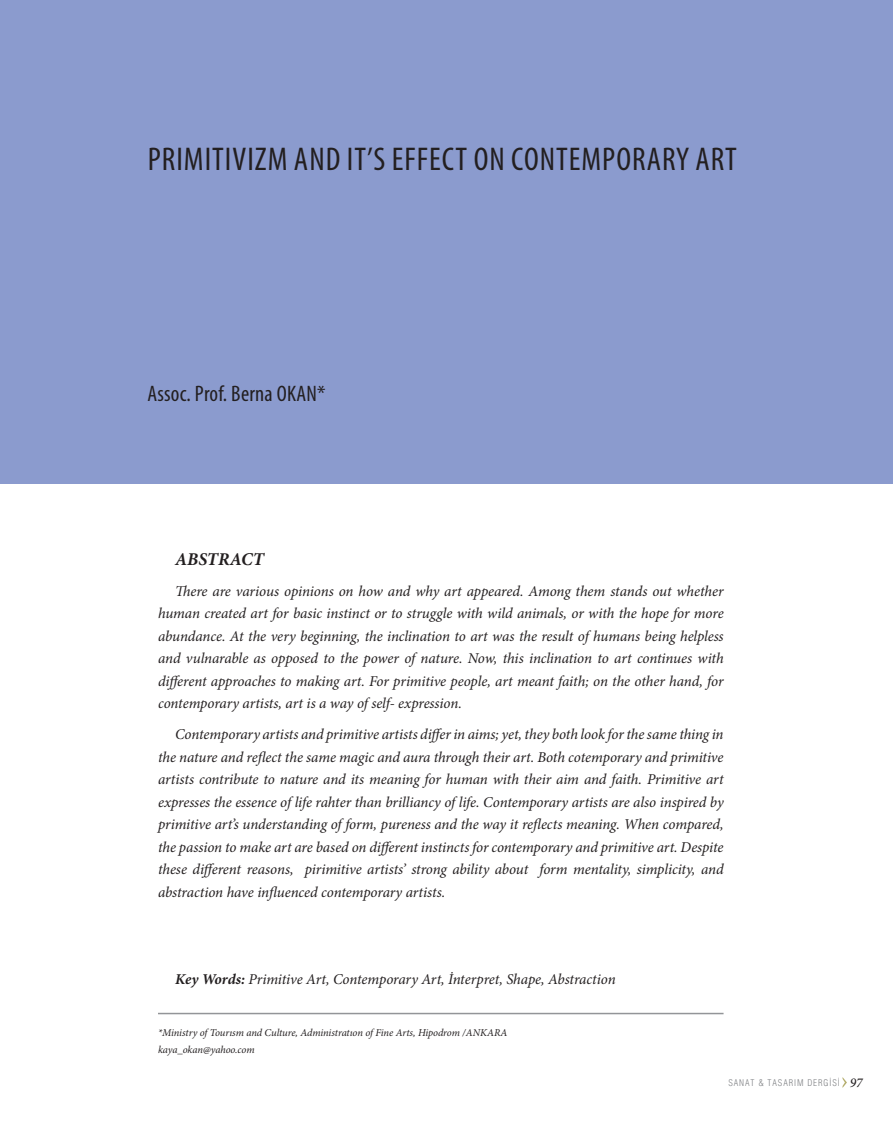
<style>
.page{position:relative;width:893px;height:1127px;background:#fff}
.page>*{position:absolute;margin:0;border:0;box-sizing:border-box;transform-origin:0 0}
.t1{font:condensed 33px "Myriad Pro";letter-spacing:.03em;color:#231f20}
.t2{font:condensed 22.5px "Myriad Pro";letter-spacing:.01em;color:#231f20}
.t3{font:italic 700 18px "Minion Pro";color:#231f20}
.t4{font:italic 15px/22.5px "Minion Pro";letter-spacing:-.01em;color:#231f20;text-align:justify}
.t5{font:italic 10.5px/16.5px "Minion Pro";letter-spacing:-.01em;color:#231f20}
.t6{font:300 condensed 9px "Helvetica";letter-spacing:.1em;color:#808285}
.s1{font-weight:700}
.s2{font-family:"Minion Pro";font-weight:500;font-style:italic;font-stretch:normal;font-size:13.5px;color:#231f20}
</style>
<div class="page">
<svg style="left:842px;top:1077px;width:5px;height:11px"></svg>
<div style="left:0;top:0;width:893px;height:484px;background:#8b9bce"></div>
<hr style="left:158px;top:1013px;width:565px;height:1px;background:#939598">
<h1 class="t1" style="left:148px;top:140px;width:590px">PRIMITIVIZM AND IT’S EFFECT ON CONTEMPORARY ART</h1>
<h2 class="t2" style="left:147px;top:380px;width:180px">Assoc. Prof. Berna OKAN*</h2>
<p class="t3" style="left:175px;top:546px;width:91px">ABSTRACT</p>
<p class="t4" style="left:158px;top:580px;width:567px;text-indent:17px">There are various opinions on how and why art appeared. Among them stands out whether human created art for basic instinct or to struggle with wild animals, or with the hope for more abundance. At the very beginning, the inclination to art was the result of humans being helpless and vulnarable as opposed to the power of nature. Now, this inclination to art continues with different approaches to making art. For primitive people, art meant faith; on the other hand, for contemporary artists, art is a way of self- expression.</p>
<p class="t4" style="left:158px;top:723px;width:567px;text-indent:17px">Contemporary artists and primitive artists differ in aims; yet, they both look for the same thing in the nature and reflect the same magic and aura through their art. Both cotemporary and primitive artists contribute to nature and its meaning for human with their aim and faith. Primitive art expresses the essence of life rahter than brilliancy of life. Contemporary artists are also inspired by primitive art’s understanding of form, pureness and the way it reflects meaning. When compared, the passion to make art are based on different instincts for contemporary and primitive art. Despite these different reasons, pirimitive artists’ strong ability about form mentality, simplicity, and abstraction have influenced contemporary artists.</p>
<p class="t4" style="left:175px;top:968px;width:442px"><span class="s1">Key Words:</span> Primitive Art, Contemporary Art, İnterpret, Shape, Abstraction</p>
<p class="t5" style="left:158px;top:1024px;width:351px">*Ministry of Tourısm and Culture, Administratıon of Fine Arts, Hipodrom /ANKARA kaya_okan@yahoo.com</p>
<p class="t6" style="left:728px;top:1078px;width:136px">SANAT &amp; TASARIM DERGİSİ <span class="s2">97</span></p>
</div>
